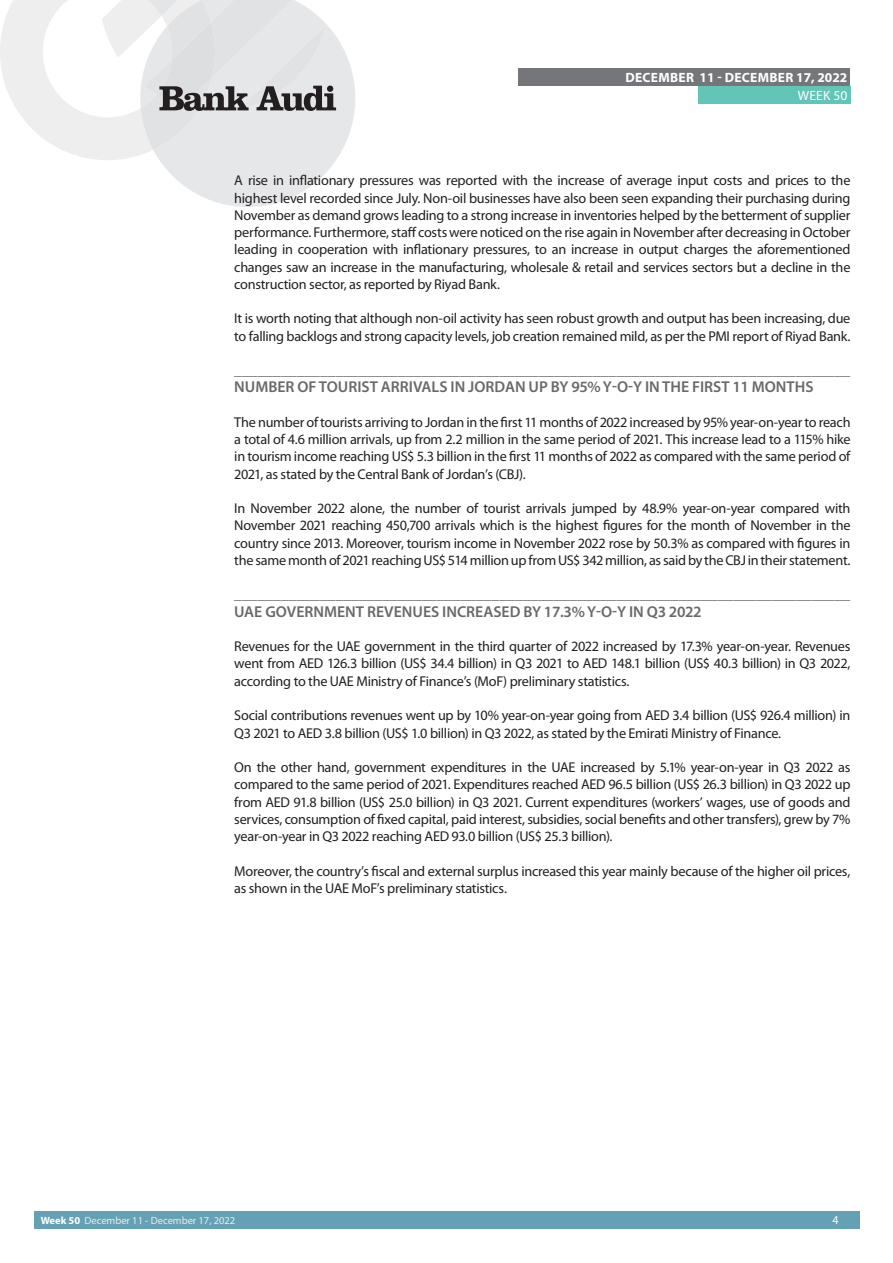
<style>
.page{position:relative;width:893px;height:1263px;background:#fff}
.page>*{position:absolute;margin:0;border:0;box-sizing:border-box;transform-origin:0 0}
.t1{font:600 15.75px "Myriad Pro";color:#69696c}
.t2{font:15.6px "Myriad Pro";color:#707276}
.t3{font:14.25px/17.2px "Myriad Pro";letter-spacing:-.02em;color:#231f20;text-align:justify}
.t4{font:700 13.5px "Myriad Pro";letter-spacing:.02em;color:#fff}
.t5{font:13.5px "Myriad Pro";letter-spacing:.02em;color:#fff}
.t6{font:12px "Myriad Pro";color:#fff}
.t7{font:10.5px "Myriad Pro";color:#ecece9}
.s1{font-weight:700;color:#fff}
</style>
<div class="page">
<div style="left:35px;top:1212px;width:825px;height:17px;background:#65a1b4"></div>
<div style="left:519px;top:68px;width:331px;height:17px;background:#757679"></div>
<div style="left:698px;top:86px;width:152px;height:17px;background:#62c5b6"></div>
<svg style="left:0;top:0;width:355px;height:207px"></svg>
<p class="t4" style="left:625px;top:68px;width:223px">DECEMBER 11 - DECEMBER 17, 2022</p>
<p class="t5" style="left:798px;top:87px;width:51px">WEEK 50</p>
<p class="t3" style="left:234px;top:172px;width:618px">A rise in inflationary pressures was reported with the increase of average input costs and prices to the highest level recorded since July. Non-oil businesses have also been seen expanding their purchasing during November as demand grows leading to a strong increase in inventories helped by the betterment of supplier performance. Furthermore, staff costs were noticed on the rise again in November after decreasing in October leading in cooperation with inflationary pressures, to an increase in output charges the aforementioned changes saw an increase in the manufacturing, wholesale &amp; retail and services sectors but a decline in the construction sector, as reported by Riyad Bank.</p>
<p class="t3" style="left:234px;top:310px;width:618px">It is worth noting that although non-oil activity has seen robust growth and output has been increasing, due to falling backlogs and strong capacity levels, job creation remained mild, as per the PMI report of Riyad Bank.</p>
<p class="t2" style="left:234px;top:360px;width:617px">_______________________________________________________________________________</p>
<p class="t1" style="left:234px;top:377px;width:581px">NUMBER OF TOURIST ARRIVALS IN JORDAN UP BY 95% Y-O-Y IN THE FIRST 11 MONTHS</p>
<p class="t3" style="left:234px;top:413px;width:618px">The number of tourists arriving to Jordan in the first 11 months of 2022 increased by 95% year-on-year to reach a total of 4.6 million arrivals, up from 2.2 million in the same period of 2021. This increase lead to a 115% hike in tourism income reaching US$ 5.3 billion in the first 11 months of 2022 as compared with the same period of 2021, as stated by the Central Bank of Jordan’s (CBJ).</p>
<p class="t3" style="left:234px;top:500px;width:618px">In November 2022 alone, the number of tourist arrivals jumped by 48.9% year-on-year compared with November 2021 reaching 450,700 arrivals which is the highest figures for the month of November in the country since 2013. Moreover, tourism income in November 2022 rose by 50.3% as compared with figures in the same month of 2021 reaching US$ 514 million up from US$ 342 million, as said by the CBJ in their statement.</p>
<p class="t2" style="left:234px;top:585px;width:617px">_______________________________________________________________________________</p>
<p class="t1" style="left:234px;top:601px;width:469px">UAE GOVERNMENT REVENUES INCREASED BY 17.3% Y-O-Y IN Q3 2022</p>
<p class="t3" style="left:234px;top:638px;width:618px">Revenues for the UAE government in the third quarter of 2022 increased by 17.3% year-on-year. Revenues went from AED 126.3 billion (US$ 34.4 billion) in Q3 2021 to AED 148.1 billion (US$ 40.3 billion) in Q3 2022, according to the UAE Ministry of Finance’s (MoF) preliminary statistics.</p>
<p class="t3" style="left:234px;top:707px;width:618px">Social contributions revenues went up by 10% year-on-year going from AED 3.4 billion (US$ 926.4 million) in<br>Q3 2021 to AED 3.8 billion (US$ 1.0 billion) in Q3 2022, as stated by the Emirati Ministry of Finance.</p>
<p class="t3" style="left:234px;top:758px;width:618px">On the other hand, government expenditures in the UAE increased by 5.1% year-on-year in Q3 2022 as compared to the same period of 2021. Expenditures reached AED 96.5 billion (US$ 26.3 billion) in Q3 2022 up from AED 91.8 billion (US$ 25.0 billion) in Q3 2021. Current expenditures (workers’ wages, use of goods and services, consumption of fixed capital, paid interest, subsidies, social benefits and other transfers), grew by 7% year-on-year in Q3 2022 reaching AED 93.0 billion (US$ 25.3 billion).</p>
<p class="t3" style="left:234px;top:862px;width:618px">Moreover, the country’s fiscal and external surplus increased this year mainly because of the higher oil prices, as shown in the UAE MoF’s preliminary statistics.</p>
<p class="t7" style="left:41px;top:1214px;width:196px"><span class="s1">Week 50</span> December 11 - December 17, 2022</p>
<p class="t6" style="left:832px;top:1213px;width:8px">4</p>
</div>
